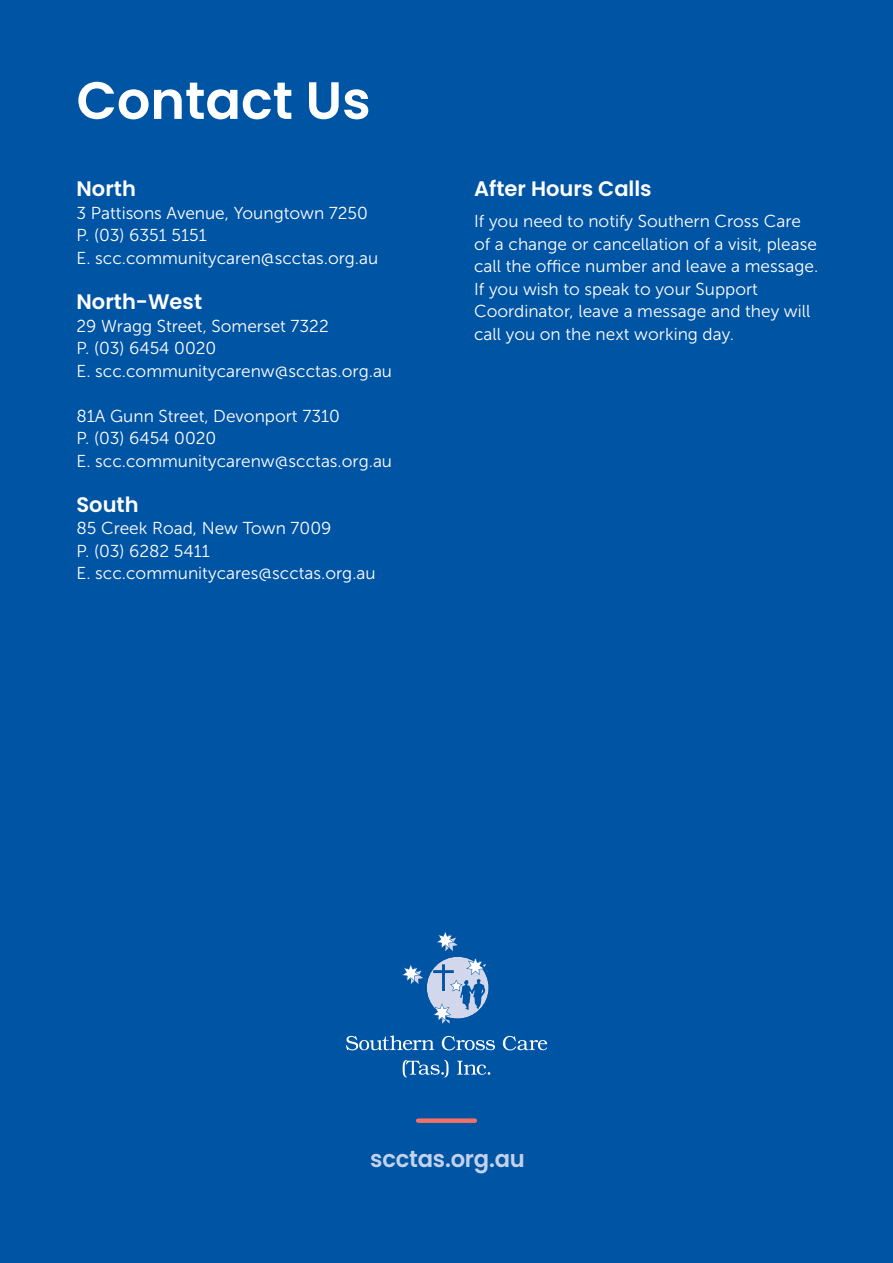
<style>
.page{position:relative;width:893px;height:1263px;background:#0054a4}
.page>*{position:absolute;margin:0;border:0;box-sizing:border-box;transform-origin:0 0}
.t1{font:600 52.5px "Poppins";color:#fff}
.t2{font:600 23.4px "Poppins";letter-spacing:-.01em;color:#c2d2ec}
.t3{font:600 21px "Poppins";color:#fff}
.t4{font:17.25px/22.5px "Museo Sans 300";color:#fff}
</style>
<div class="page">
<svg style="left:402px;top:931px;width:87px;height:93px"></svg>
<svg style="left:346px;top:1035px;width:88px;height:15px"></svg>
<svg style="left:442px;top:1036px;width:53px;height:14px"></svg>
<svg style="left:503px;top:1036px;width:44px;height:14px"></svg>
<svg style="left:403px;top:1060px;width:45px;height:17px"></svg>
<svg style="left:457px;top:1061px;width:33px;height:14px"></svg>
<div style="left:418px;top:1118px;width:57px;height:5px;background:#f37163"></div>
<h1 class="t1" style="left:77px;top:70px;width:296px">Contact Us</h1>
<p class="t3" style="left:77px;top:177px;width:61px">North</p>
<p class="t4" style="left:77px;top:202px;width:303px">3 Pattisons Avenue, Youngtown 7250<br>P. (03) 6351 5151<br>E. scc.communitycaren@scctas.org.au</p>
<p class="t3" style="left:77px;top:289px;width:127px">North-West</p>
<p class="t4" style="left:77px;top:314px;width:317px">29 Wragg Street, Somerset 7322<br>P. (03) 6454 0020<br>E. scc.communitycarenw@scctas.org.au</p>
<p class="t4" style="left:77px;top:404px;width:317px">81A Gunn Street, Devonport 7310<br>P. (03) 6454 0020<br>E. scc.communitycarenw@scctas.org.au</p>
<p class="t3" style="left:77px;top:492px;width:64px">South</p>
<p class="t4" style="left:77px;top:517px;width:301px">85 Creek Road, New Town 7009<br>P. (03) 6282 5411<br>E. scc.communitycares@scctas.org.au</p>
<p class="t3" style="left:474px;top:177px;width:179px">After Hours Calls</p>
<p class="t4" style="left:474px;top:210px;width:346px">If you need to notify Southern Cross Care of a change or cancellation of a visit, please call the office number and leave a message.<br>If you wish to speak to your Support Coordinator, leave a message and they will call you on the next working day.</p>
<h2 class="t2" style="left:370px;top:1145px;width:156px">scctas.org.au</h2>
</div>
